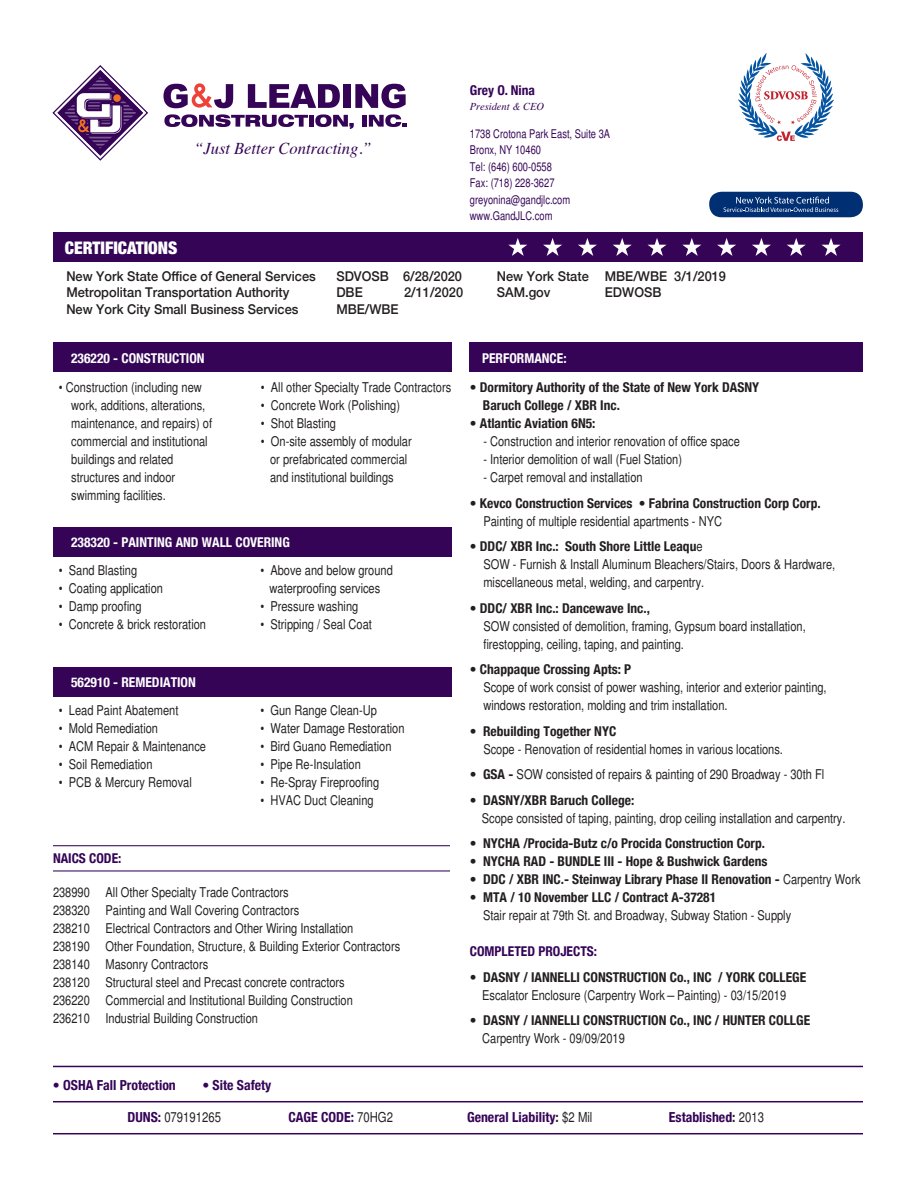
<style>
.page{position:relative;width:918px;height:1188px;background:#fff}
.page>*{position:absolute;margin:0;border:0;box-sizing:border-box;transform-origin:0 0}
.t1{font:900 condensed 17.25px "Helvetica Neue";color:#fff}
.t2{font:italic 16.5px "Times";color:#350457}
.t3{font:700 condensed 13.8px "Helvetica Neue";color:#350457}
.t4{font:condensed 13.8px "Helvetica";color:#231f20}
.t5{font:condensed 13.5px/18px "Helvetica";color:#231f20}
.t6{font:700 condensed 13.5px/18px "Helvetica Neue";color:#231f20}
.t7{font:500 13.5px/16.2px "Helvetica Neue";color:#231f20;scale:.95 1}
.t8{font:700 condensed 13.5px "Helvetica Neue";color:#fff}
.t9{font:700 condensed 13.5px "Helvetica Neue";color:#350457}
.t10{font:condensed 12px/16.5px "Helvetica";color:#350457;scale:.95 1}
.t11{font:italic 10.5px "Times";color:#350457}
.s1{font-family:"Helvetica";font-weight:400}
.s2{font-family:"Helvetica Neue";font-weight:700}
.s3{font-family:"Helvetica Neue";font-weight:700;color:#350457}
.s4{font-family:"Helvetica";font-weight:400;color:#231f20}
.s5{color:#231f20}
</style>
<div class="page">
<svg style="left:738px;top:53px;width:96px;height:88px"></svg>
<div style="left:709px;top:192px;width:154px;height:25px;background:#002f73;border-radius:12px"></div>
<svg style="left:723px;top:197px;width:115px;height:15px"></svg>
<svg style="left:52px;top:65px;width:96px;height:96px"></svg>
<svg style="left:248px;top:84px;width:92px;height:24px"></svg>
<div style="left:343px;top:84px;width:8px;height:24px;background:#350457"></div>
<svg style="left:355px;top:84px;width:51px;height:24px"></svg>
<svg style="left:163px;top:83px;width:70px;height:25px"></svg>
<svg style="left:164px;top:114px;width:144px;height:13px"></svg>
<div style="left:309px;top:115px;width:5px;height:12px;background:#350457"></div>
<svg style="left:315px;top:114px;width:39px;height:15px"></svg>
<div style="left:362px;top:115px;width:5px;height:12px;background:#350457"></div>
<svg style="left:369px;top:114px;width:37px;height:13px"></svg>
<hr style="left:53px;top:1066px;width:810px;height:1px;background:#350457">
<hr style="left:53px;top:870px;width:397px;height:1px;background:#350457">
<hr style="left:53px;top:845px;width:397px;height:1px;background:#350457">
<div style="left:53px;top:528px;width:399px;height:29px;background:#350457"></div>
<div style="left:53px;top:343px;width:399px;height:29px;background:#350457"></div>
<div style="left:470px;top:343px;width:393px;height:29px;background:#350457"></div>
<div style="left:53px;top:667px;width:399px;height:29px;background:#350457"></div>
<hr style="left:53px;top:1101px;width:810px;height:1px;background:#350457">
<hr style="left:53px;top:1133px;width:810px;height:1px;background:#350457">
<div style="left:53px;top:232px;width:810px;height:29px;background:#350457"></div>
<svg style="left:508px;top:238px;width:19px;height:18px"></svg>
<svg style="left:543px;top:238px;width:19px;height:18px"></svg>
<svg style="left:578px;top:238px;width:19px;height:18px"></svg>
<svg style="left:613px;top:238px;width:19px;height:18px"></svg>
<svg style="left:647px;top:238px;width:20px;height:18px"></svg>
<svg style="left:682px;top:238px;width:19px;height:18px"></svg>
<svg style="left:717px;top:238px;width:19px;height:18px"></svg>
<svg style="left:752px;top:238px;width:19px;height:18px"></svg>
<svg style="left:787px;top:238px;width:19px;height:18px"></svg>
<svg style="left:822px;top:238px;width:19px;height:18px"></svg>
<p class="t2" style="left:194px;top:134px;width:179px">“Just Better Contracting.”</p>
<p class="t1" style="left:65px;top:234px;width:114px">CERTIFICATIONS</p>
<p class="t9" style="left:470px;top:79px;width:67px">Grey O. Nina</p>
<p class="t11" style="left:470px;top:97px;width:76px">President &amp; CEO</p>
<p class="t10" style="left:470px;top:125px;width:149px">1738 Crotona Park East, Suite 3A<br>Bronx, NY 10460<br>Tel: (646) 600-0558<br>Fax: (718) 228-3627 greyonina@gandjlc.com www.GandJLC.com</p>
<p class="t7" style="left:66px;top:268px;width:264px">New York State Office of General Services</p>
<p class="t7" style="left:336px;top:268px;width:134px">SDVOSB 6/28/2020</p>
<p class="t7" style="left:66px;top:284px;width:236px">Metropolitan Transportation Authority</p>
<p class="t7" style="left:336px;top:284px;width:29px">DBE</p>
<p class="t7" style="left:404px;top:284px;width:64px">2/11/2020</p>
<p class="t7" style="left:66px;top:300px;width:246px">New York City Small Business Services</p>
<p class="t7" style="left:336px;top:300px;width:67px">MBE/WBE</p>
<p class="t7" style="left:497px;top:268px;width:243px">New York State MBE/WBE 3/1/2019<br>SAM.gov</p>
<p class="t7" style="left:605px;top:284px;width:61px">EDWOSB</p>
<p class="t8" style="left:71px;top:347px;width:135px">236220 - CONSTRUCTION</p>
<p class="t5" style="left:71px;top:379px;width:142px;text-indent:-12px">• Construction (including new work, additions, alterations, maintenance, and repairs) of commercial and institutional buildings and related structures and indoor swimming facilities.</p>
<p class="t5" style="left:261px;top:378px;width:192px">• All other Specialty Trade Contractors</p>
<p class="t5" style="left:261px;top:396px;width:141px">• Concrete Work (Polishing)</p>
<p class="t5" style="left:261px;top:414px;width:77px">• Shot Blasting</p>
<p class="t5" style="left:270px;top:432px;width:143px;text-indent:-9px">• On-site assembly of modular or prefabricated commercial and institutional buildings</p>
<p class="t8" style="left:71px;top:531px;width:220px">238320 - PAINTING AND WALL COVERING</p>
<p class="t5" style="left:59px;top:561px;width:80px">• Sand Blasting</p>
<p class="t5" style="left:59px;top:579px;width:106px">• Coating application</p>
<p class="t5" style="left:59px;top:597px;width:84px">• Damp proofing</p>
<p class="t5" style="left:59px;top:615px;width:149px">• Concrete &amp; brick restoration</p>
<p class="t5" style="left:260px;top:561px;width:134px;text-align:center">• Above and below ground waterproofing services</p>
<p class="t5" style="left:260px;top:597px;width:100px">• Pressure washing</p>
<p class="t5" style="left:260px;top:615px;width:113px">• Stripping / Seal Coat</p>
<p class="t8" style="left:71px;top:671px;width:126px">562910 - REMEDIATION</p>
<p class="t5" style="left:59px;top:701px;width:121px">• Lead Paint Abatement</p>
<p class="t5" style="left:59px;top:719px;width:101px">• Mold Remediation</p>
<p class="t5" style="left:59px;top:737px;width:149px">• ACM Repair &amp; Maintenance</p>
<p class="t5" style="left:59px;top:755px;width:95px">• Soil Remediation</p>
<p class="t5" style="left:59px;top:773px;width:135px">• PCB &amp; Mercury Removal</p>
<p class="t5" style="left:260px;top:701px;width:118px">• Gun Range Clean-Up</p>
<p class="t5" style="left:260px;top:719px;width:146px">• Water Damage Restoration</p>
<p class="t5" style="left:260px;top:737px;width:133px">• Bird Guano Remediation</p>
<p class="t5" style="left:260px;top:755px;width:102px">• Pipe Re-Insulation</p>
<p class="t5" style="left:260px;top:773px;width:120px">• Re-Spray Fireproofing</p>
<p class="t5" style="left:260px;top:791px;width:115px">• HVAC Duct Cleaning</p>
<p class="t9" style="left:53px;top:847px;width:70px">NAICS CODE:</p>
<p class="t5" style="left:53px;top:883px;width:38px;text-align:justify">238990<br>238320<br>238210<br>238190<br>238140<br>238120<br>236220<br>236210</p>
<p class="t5" style="left:106px;top:883px;width:296px">All Other Specialty Trade Contractors<br>Painting and Wall Covering Contractors<br>Electrical Contractors and Other Wiring Installation<br>Other Foundation, Structure, &amp; Building Exterior Contractors Masonry Contractors<br>Structural steel and Precast concrete contractors Commercial and Institutional Building Construction Industrial Building Construction</p>
<p class="t3" style="left:53px;top:1073px;width:124px">• OSHA Fall Protection</p>
<p class="t3" style="left:202px;top:1073px;width:70px">• Site Safety</p>
<p class="t8" style="left:482px;top:347px;width:86px">PERFORMANCE:</p>
<p class="t6" style="left:483px;top:377px;width:278px;text-indent:-13px">• Dormitory Authority of the State of New York DASNY<br>Baruch College / XBR Inc.</p>
<p class="t6" style="left:470px;top:413px;width:127px">• Atlantic Aviation 6N5:</p>
<p class="t5" style="left:483px;top:432px;width:258px">- Construction and interior renovation of office space</p>
<p class="t5" style="left:483px;top:450px;width:200px">- Interior demolition of wall (Fuel Station)</p>
<p class="t5" style="left:483px;top:468px;width:161px">- Carpet removal and installation</p>
<p class="t6" style="left:470px;top:493px;width:352px">• Kevco Construction Services • Fabrina Construction Corp Corp.</p>
<p class="t5" style="left:483px;top:512px;width:240px">Painting of multiple residential apartments - NYC</p>
<p class="t6" style="left:470px;top:536px;width:234px">• DDC/ XBR Inc.: South Shore Little Leaqu<span class="s1">e</span></p>
<p class="t5" style="left:483px;top:555px;width:353px">SOW - Furnish &amp; Install Aluminum Bleachers/Stairs, Doors &amp; Hardware, miscellaneous metal, welding, and carpentry.</p>
<p class="t6" style="left:470px;top:598px;width:182px">• DDC/ XBR Inc.: Dancewave Inc.,</p>
<p class="t5" style="left:483px;top:617px;width:324px">SOW consisted of demolition, framing, Gypsum board installation, firestopping, ceiling, taping, and painting.</p>
<p class="t6" style="left:470px;top:659px;width:163px">• Chappaque Crossing Apts: P</p>
<p class="t5" style="left:483px;top:678px;width:345px">Scope of work consist of power washing, interior and exterior painting, windows restoration, molding and trim installation.</p>
<p class="t6" style="left:470px;top:721px;width:148px">• Rebuilding Together NYC</p>
<p class="t5" style="left:483px;top:740px;width:301px">Scope - Renovation of residential homes in various locations.</p>
<p class="t5" style="left:470px;top:765px;width:356px"><span class="s2">• GSA -</span> SOW consisted of repairs &amp; painting of 290 Broadway - 30th Fl</p>
<p class="t6" style="left:470px;top:790px;width:166px">• DASNY/XBR Baruch College:</p>
<p class="t5" style="left:482px;top:809px;width:365px">Scope consisted of taping, painting, drop ceiling installation and carpentry.</p>
<p class="t6" style="left:470px;top:833px;width:297px">• NYCHA /Procida-Butz c/o Procida Construction Corp.</p>
<p class="t6" style="left:470px;top:851px;width:299px">• NYCHA RAD - BUNDLE III - Hope &amp; Bushwick Gardens</p>
<p class="t6" style="left:470px;top:869px;width:392px">• DDC / XBR INC.- Steinway Library Phase II Renovation - <span class="s1">Carpentry Work</span></p>
<p class="t6" style="left:470px;top:887px;width:248px">• MTA / 10 November LLC / Contract A-37281</p>
<p class="t5" style="left:483px;top:906px;width:310px">Stair repair at 79th St. and Broadway, Subway Station - Supply</p>
<p class="t9" style="left:470px;top:940px;width:129px">COMPLETED PROJECTS:</p>
<p class="t6" style="left:470px;top:967px;width:338px">• DASNY / IANNELLI CONSTRUCTION Co., INC / YORK COLLEGE</p>
<p class="t5" style="left:482px;top:986px;width:305px">Escalator Enclosure (Carpentry Work – Painting) - 03/15/2019</p>
<p class="t6" style="left:470px;top:1010px;width:342px">• DASNY / IANNELLI CONSTRUCTION Co., INC / HUNTER COLLGE</p>
<p class="t5" style="left:482px;top:1029px;width:144px">Carpentry Work - 09/09/2019</p>
<p class="t4" style="left:127px;top:1109px;width:95px"><span class="s3">DUNS:</span> 079191265</p>
<p class="t3" style="left:288px;top:1105px;width:106px">CAGE CODE: <span class="s4">70HG2</span></p>
<p class="t3" style="left:467px;top:1105px;width:127px">General Liability<span class="s5">:</span> <span class="s4">$2 Mil</span></p>
<p class="t3" style="left:669px;top:1105px;width:97px">Established<span class="s5">:</span> <span class="s4">2013</span></p>
</div>
